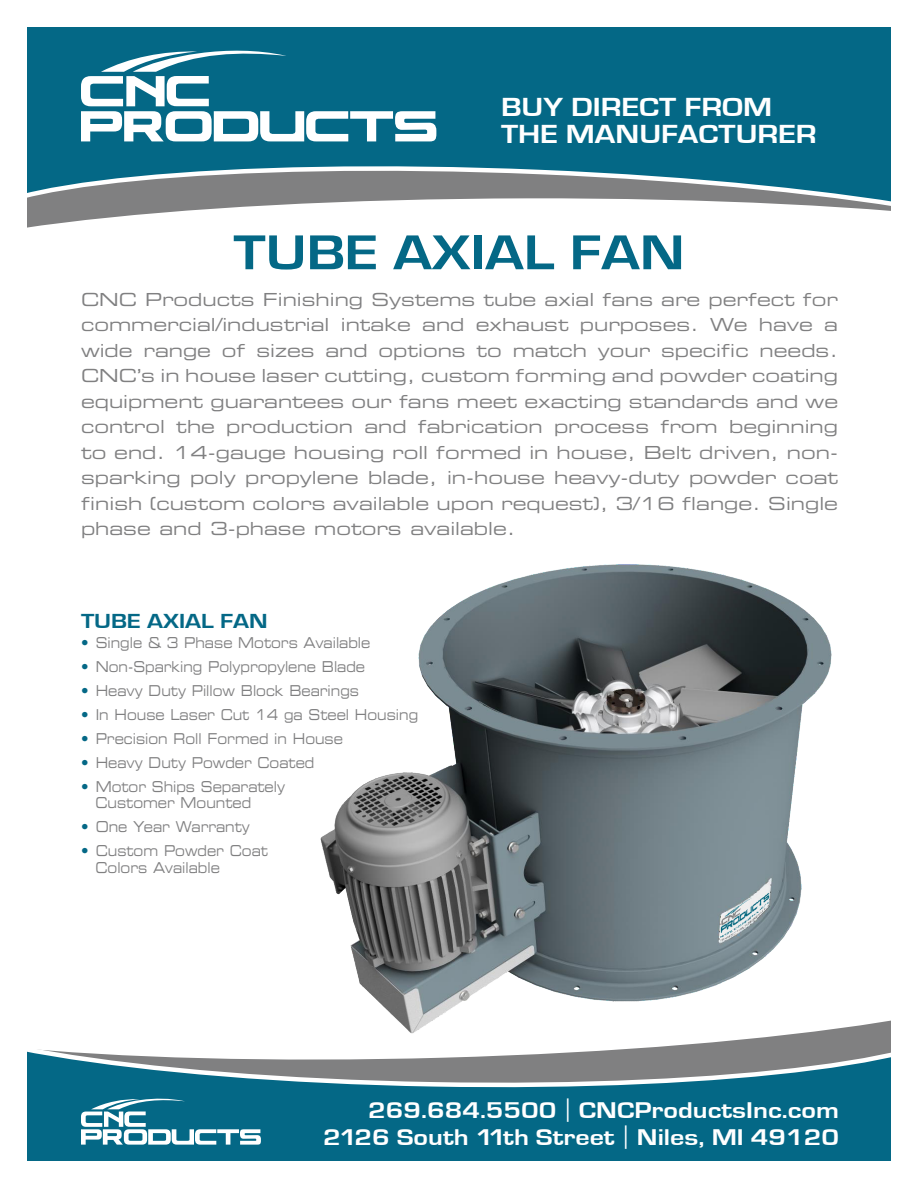
<style>
.page{position:relative;width:918px;height:1188px;background:#fff}
.page>*{position:absolute;margin:0;border:0;box-sizing:border-box;transform-origin:0 0}
.t1{font:700 50.7px "Eurostile";color:#046886;scale:1.2 1}
.t2{font:700 27px "Eurostile";color:#fff;scale:1.2 1}
.t3{font:700 23.4px "Eurostile";color:#fff;scale:1.2 1}
.t4{font:700 21px "Eurostile";color:#046886;scale:1.2 1}
.t5{font:18px/25.5px "Eurostile LT Std Ex 2";color:#808081;text-align:justify}
.t6{font:15px "Eurostile LT Std Ex 2";color:#808081;scale:.8 1}
.s1{color:#046886}
.s2{font-family:"Eurostile LT Std Ex 2";font-weight:400}
</style>
<div class="page">
<div style="left:27px;top:978px;width:864px;height:183px;background:#046886"></div>
<svg style="left:129px;top:1067px;width:707px;height:21px"></svg>
<svg style="left:27px;top:978px;width:864px;height:89px;fill:#fff"></svg>
<div style="left:27px;top:27px;width:864px;height:189px;background:#046886"></div>
<svg style="left:27px;top:166px;width:841px;height:32px"></svg>
<svg style="left:27px;top:198px;width:864px;height:30px;fill:#fff"></svg>
<svg style="left:81px;top:50px;width:355px;height:91px"></svg>
<svg style="left:81px;top:1098px;width:180px;height:47px"></svg>
<img style="left:281px;top:564px;width:588px;height:492px">
<p class="t2" style="left:501px;top:92px;width:227px">BUY DIRECT FROM</p>
<p class="t2" style="left:501px;top:119px;width:265px">THE MANUFACTURER</p>
<p class="t1" style="left:233px;top:225px;width:378px">TUBE AXIAL FAN</p>
<p class="t5" style="left:81px;top:286px;width:759px">CNC Products Finishing Systems tube axial fans are perfect for commercial/industrial intake and exhaust purposes. We have a wide range of sizes and options to match your specific needs.<br>CNC’s in house laser cutting, custom forming and powder coating equipment guarantees our fans meet exacting standards and we control the production and fabrication process from beginning to end. 14-gauge housing roll formed in house, Belt driven, non&shy;sparking poly propylene blade, in-house heavy-duty powder coat finish (custom colors available upon request), 3/16 flange. Single phase and 3-phase motors available.</p>
<p class="t4" style="left:81px;top:610px;width:157px">TUBE AXIAL FAN</p>
<p class="t6" style="left:81px;top:632px;width:363px"><span class="s1">•</span> Single &amp; 3 Phase Motors Available</p>
<p class="t6" style="left:81px;top:656px;width:357px"><span class="s1">•</span> Non-Sparking Polypropylene Blade</p>
<p class="t6" style="left:81px;top:680px;width:349px"><span class="s1">•</span> Heavy Duty Pillow Block Bearings</p>
<p class="t6" style="left:81px;top:704px;width:423px"><span class="s1">•</span> In House Laser Cut 14 ga Steel Housing</p>
<p class="t6" style="left:81px;top:728px;width:329px"><span class="s1">•</span> Precision Roll Formed in House</p>
<p class="t6" style="left:81px;top:752px;width:293px"><span class="s1">•</span> Heavy Duty Powder Coated</p>
<p class="t6" style="left:81px;top:776px;width:257px"><span class="s1">•</span> Motor Ships Separately</p>
<p class="t6" style="left:95px;top:793px;width:196px">Customer Mounted</p>
<p class="t6" style="left:81px;top:817px;width:213px"><span class="s1">•</span> One Year Warranty</p>
<p class="t6" style="left:81px;top:841px;width:235px"><span class="s1">•</span> Custom Powder Coat</p>
<p class="t6" style="left:95px;top:857px;width:157px">Colors Available</p>
<p class="t3" style="left:368px;top:1097px;width:394px">269.684.5500 <span class="s2">|</span> CNCProductsInc.com</p>
<p class="t3" style="left:323px;top:1124px;width:431px">2126 South 11th Street <span class="s2">|</span> Niles, MI 49120</p>
</div>
